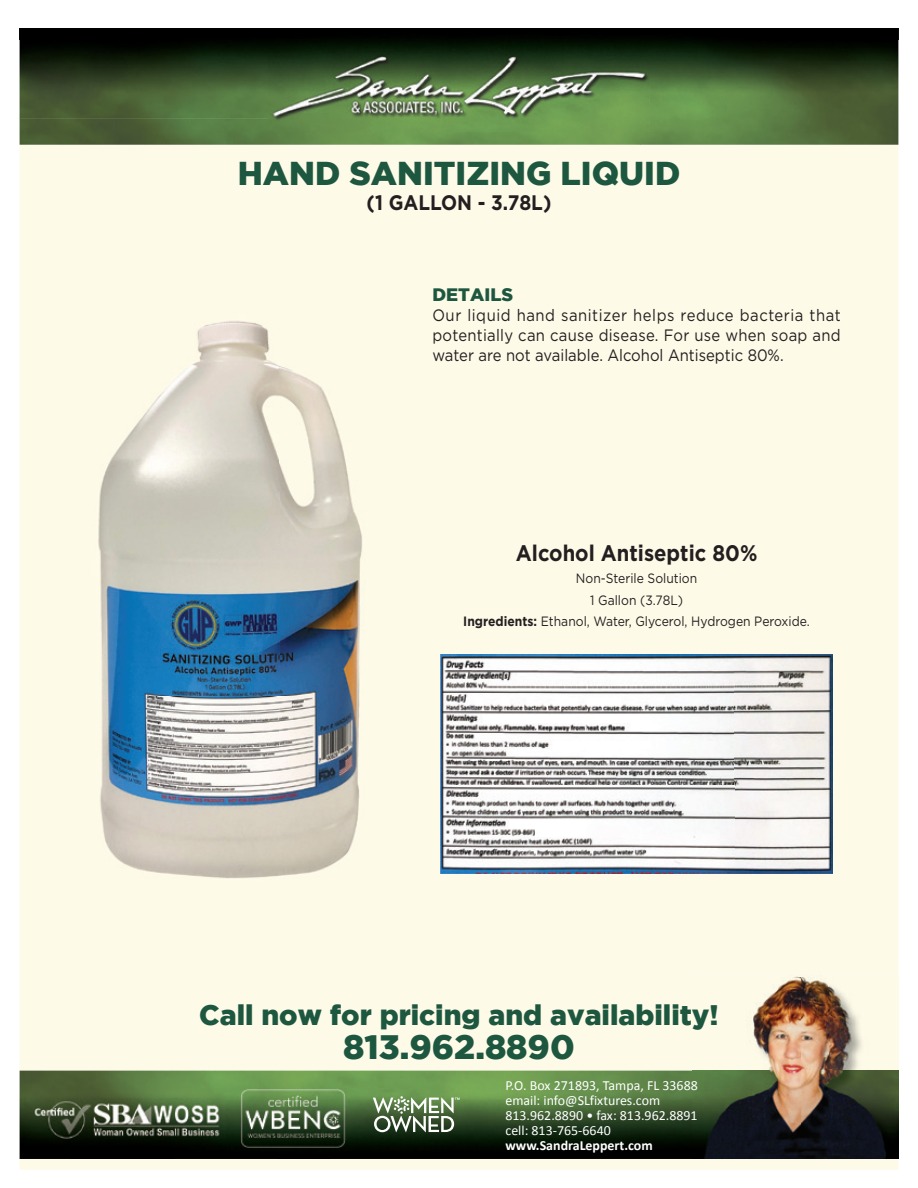
<style>
.page{position:relative;width:918px;height:1188px;background:#fff}
.page>*{position:absolute;margin:0;border:0;box-sizing:border-box;transform-origin:0 0}
.t1{font:900 33.9px "Gotham";color:#1e573f}
.t2{font:900 33px "Gotham";color:#1e573f}
.t3{font:900 28.2px "Gotham";color:#1e573f}
.t4{font:700 22.5px "Gotham";color:#231f20;scale:.9 1}
.t5{font:700 21px "Gotham";color:#231f20;scale:.9 1}
.t6{font:900 18px "Gotham";color:#1e573f}
.t7{font:16.5px/19.8px "Gotham";color:#231f20;text-align:justify;scale:.9 1}
.t8{font:13.95px/15px "Calibri";color:#fff}
.t9{font:700 13.95px "Calibri";color:#fff}
.t10{font:13.5px/21.6px "Gotham";color:#231f20;text-align:center;scale:.9 1}
.s1{font-weight:700}
</style>
<div class="page">
<div style="left:20px;top:145px;width:878px;height:1025px;background:#fefae8"></div>
<img style="left:20px;top:1071px;width:673px;height:29px">
<img style="left:20px;top:1100px;width:50px;height:59px">
<img style="left:175px;top:1100px;width:102px;height:59px">
<img style="left:330px;top:1100px;width:363px;height:59px">
<img style="left:70px;top:1139px;width:105px;height:20px">
<img style="left:277px;top:1149px;width:53px;height:10px">
<img style="left:743px;top:1159px;width:155px;height:1px">
<div style="left:20px;top:28px;width:878px;height:12px;background:#000"></div>
<img style="left:641px;top:40px;width:257px;height:105px">
<img style="left:20px;top:119px;width:621px;height:26px">
<img style="left:20px;top:40px;width:257px;height:79px">
<div style="left:277px;top:40px;width:364px;height:5px;background:#020c03"></div>
<img style="left:31px;top:1099px;width:195px;height:40px">
<img style="left:693px;top:974px;width:205px;height:48px">
<img style="left:693px;top:1022px;width:11px;height:137px">
<img style="left:704px;top:977px;width:194px;height:182px">
<img style="left:240px;top:1089px;width:106px;height:60px">
<img style="left:268px;top:45px;width:382px;height:87px">
<svg style="left:373px;top:1096px;width:87px;height:36px"></svg>
<img style="left:66px;top:287px;width:320px;height:614px">
<img style="left:441px;top:655px;width:392px;height:219px">
<h2 class="t2" style="left:238px;top:154px;width:444px">HAND SANITIZING LIQUID</h2>
<p class="t5" style="left:367px;top:189px;width:207px">(1 GALLON - 3.78L)</p>
<p class="t6" style="left:432px;top:284px;width:82px">DETAILS</p>
<p class="t7" style="left:432px;top:305px;width:455px">Our liquid hand sanitizer helps reduce bacteria that potentially can cause disease. For use when soap and water are not available. Alcohol Antiseptic 80%.</p>
<h3 class="t4" style="left:516px;top:538px;width:270px">Alcohol Antiseptic 80%</h3>
<p class="t10" style="left:463px;top:567px;width:387px">Non-Sterile Solution<br>1 Gallon (3.78L)<br><span class="s1">Ingredients:</span> Ethanol, Water, Glycerol, Hydrogen Peroxide.</p>
<h3 class="t3" style="left:199px;top:999px;width:521px">Call now for pricing and availability!</h3>
<h1 class="t1" style="left:343px;top:1028px;width:233px">813.962.8890</h1>
<p class="t8" style="left:505px;top:1078px;width:194px">P.O. Box 271893, Tampa, FL 33688 email: info@SLfixtures.com<br>813.962.8890 • fax: 813.962.8891 cell: 813-765-6640</p>
<p class="t9" style="left:505px;top:1136px;width:149px">www.SandraLeppert.com</p>
</div>
